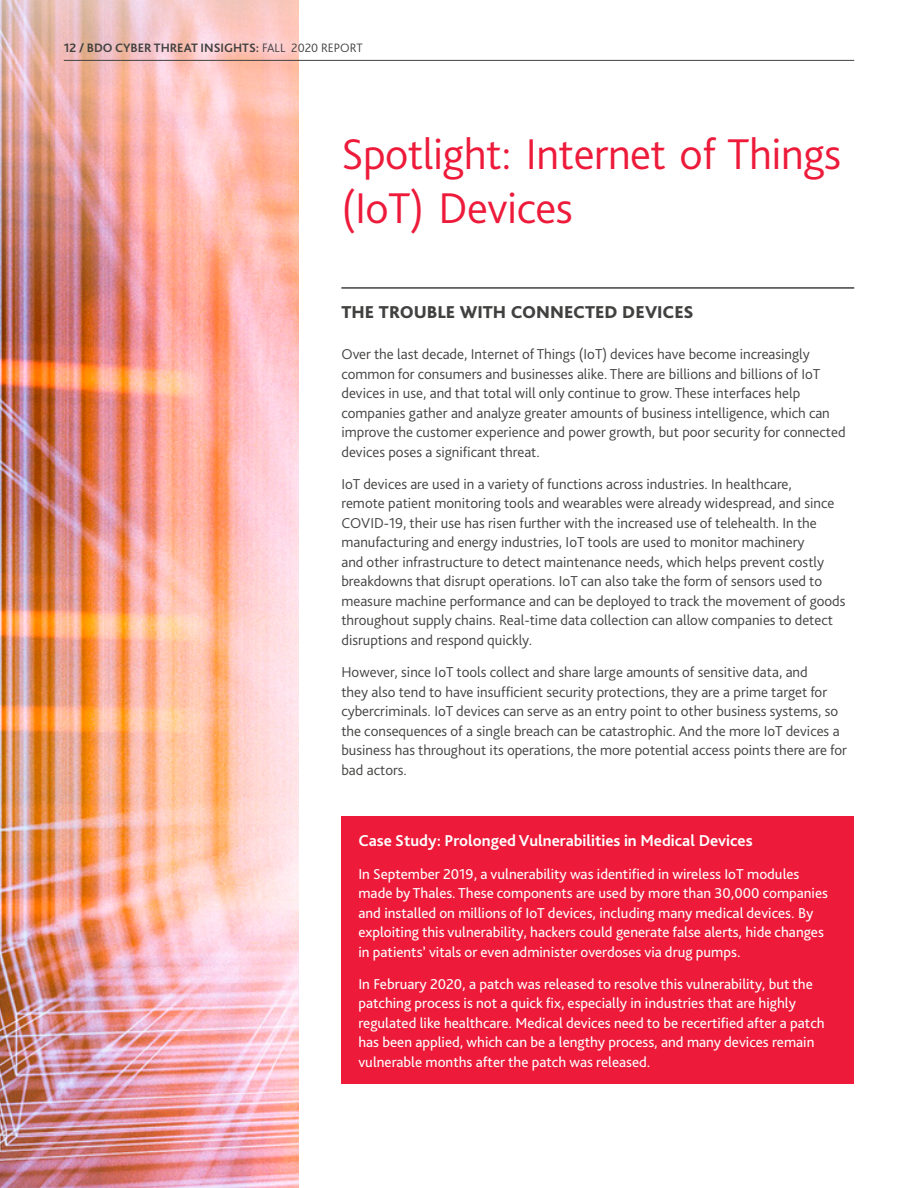
<style>
.page{position:relative;width:918px;height:1188px;background:#fff}
.page>*{position:absolute;margin:0;border:0;box-sizing:border-box;transform-origin:0 0}
.Main_Body_Headings{font:300 45px/54px "Bliss Pro";letter-spacing:-.01em;color:#ed1a3a}
.Subheading_Main{font:800 18px "Bliss Pro";color:#414140}
.Body_text_-_3mm_afte{font:700 16.5px "Bliss Pro";color:#fff}
.Body_text_-_3mm_afte-2{font:300 15px/19.5px "Bliss Pro";color:#414140}
.Body_text_-_3mm_afte-3{font:15px/19.5px "Bliss Pro";color:#fff}
.t1{font:700 12.75px "Bliss Pro";color:#414140}
.s1{font-weight:300}
</style>
<div class="page">
<img style="left:0;top:318px;width:299px;height:870px">
<div style="left:341px;top:817px;width:513px;height:267px;background:#ed1a3a"></div>
<img style="left:0;top:0;width:299px;height:318px">
<hr style="left:64px;top:60px;width:790px;height:1px;background:#414140">
<hr style="left:341px;top:287px;width:513px;height:2px;background:#414140">
<p class="t1" style="left:64px;top:40px;width:301px">12 / BDO CYBER THREAT INSIGHTS: <span class="s1">FALL 2020 REPORT</span></p>
<p class="Main_Body_Headings" style="left:341px;top:126px;width:501px">Spotlight: Internet of Things (IoT) Devices</p>
<p class="Subheading_Main" style="left:341px;top:301px;width:354px">THE TROUBLE WITH CONNECTED DEVICES</p>
<p class="Body_text_-_3mm_afte-2" style="left:341px;top:344px;width:506px">Over the last decade, Internet of Things (IoT) devices have become increasingly common for consumers and businesses alike. There are billions and billions of IoT devices in use, and that total will only continue to grow. These interfaces help companies gather and analyze greater amounts of business intelligence, which can improve the customer experience and power growth, but poor security for connected devices poses a significant threat.</p>
<p class="Body_text_-_3mm_afte-2" style="left:341px;top:474px;width:506px">IoT devices are used in a variety of functions across industries. In healthcare,<br>remote patient monitoring tools and wearables were already widespread, and since COVID-19, their use has risen further with the increased use of telehealth. In the manufacturing and energy industries, IoT tools are used to monitor machinery<br>and other infrastructure to detect maintenance needs, which helps prevent costly breakdowns that disrupt operations. IoT can also take the form of sensors used to measure machine performance and can be deployed to track the movement of goods throughout supply chains. Real-time data collection can allow companies to detect disruptions and respond quickly.</p>
<p class="Body_text_-_3mm_afte-2" style="left:341px;top:662px;width:507px">However, since IoT tools collect and share large amounts of sensitive data, and<br>they also tend to have insufficient security protections, they are a prime target for cybercriminals. IoT devices can serve as an entry point to other business systems, so the consequences of a single breach can be catastrophic. And the more IoT devices a business has throughout its operations, the more potential access points there are for bad actors.</p>
<p class="Body_text_-_3mm_afte" style="left:358px;top:831px;width:396px">Case Study: Prolonged Vulnerabilities in Medical Devices</p>
<p class="Body_text_-_3mm_afte-3" style="left:358px;top:864px;width:471px">In September 2019, a vulnerability was identified in wireless IoT modules made by Thales. These components are used by more than 30,000 companies and installed on millions of IoT devices, including many medical devices. By exploiting this vulnerability, hackers could generate false alerts, hide changes in patients’ vitals or even administer overdoses via drug pumps.</p>
<p class="Body_text_-_3mm_afte-3" style="left:358px;top:974px;width:468px">In February 2020, a patch was released to resolve this vulnerability, but the patching process is not a quick fix, especially in industries that are highly regulated like healthcare. Medical devices need to be recertified after a patch has been applied, which can be a lengthy process, and many devices remain vulnerable months after the patch was released.</p>
</div>
